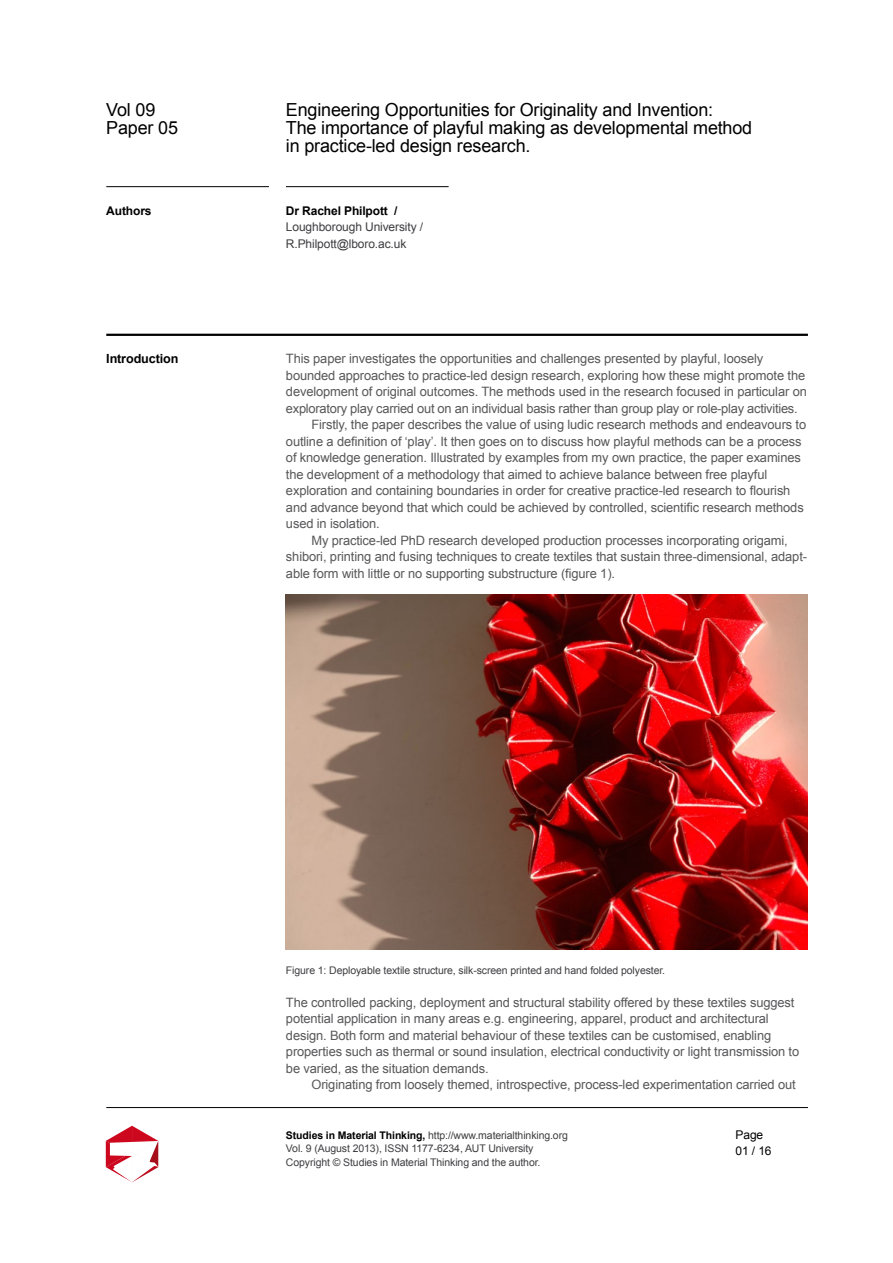
<style>
.page{position:relative;width:893px;height:1263px;background:#fff}
.page>*{position:absolute;margin:0;border:0;box-sizing:border-box;transform-origin:0 0}
.t1{font:18px/18px "Arial";letter-spacing:-.01em;color:#000}
.t2{font:12.9px/16.5px "Arial";letter-spacing:-.01em;color:#58585a}
.t3{font:700 12.6px "Arial";letter-spacing:-.01em;color:#000}
.t4{font:12px/16.5px "Arial";letter-spacing:-.01em;color:#3e3d40}
.t5{font:700 12px "Arial";letter-spacing:-.01em;color:#000}
.t6{font:12px/16.5px "Arial";letter-spacing:-.01em;color:#000}
.t7{font:10.5px/13.5px "Arial";letter-spacing:-.01em;color:#3e3d40}
.s1{font-weight:700;color:#000}
</style>
<div class="page">
<hr style="left:106px;top:1107px;width:702px;height:1px;background:#000">
<svg style="left:106px;top:1126px;width:52px;height:56px"></svg>
<hr style="left:106px;top:334px;width:702px;height:2px;background:#000">
<hr style="left:106px;top:186px;width:163px;height:1px;background:#000">
<hr style="left:286px;top:186px;width:163px;height:1px;background:#000">
<img style="left:286px;top:594px;width:522px;height:356px">
<h1 class="t1" style="left:106px;top:100px;width:73px">Vol 09<br>Paper 05</h1>
<h1 class="t1" style="left:286px;top:100px;width:468px">Engineering Opportunities for Originality and Invention:<br>The importance of playful making as developmental method in practice-led design research.</h1>
<p class="t5" style="left:106px;top:202px;width:47px">Authors</p>
<p class="t5" style="left:286px;top:202px;width:113px">Dr Rachel Philpott /</p>
<p class="t4" style="left:286px;top:219px;width:139px">Loughborough University /<br>R.Philpott@lboro.ac.uk</p>
<p class="t3" style="left:106px;top:350px;width:74px">Introduction</p>
<p class="t2" style="left:286px;top:350px;width:479px">This paper investigates the opportunities and challenges presented by playful, loosely</p>
<p class="t2" style="left:286px;top:367px;width:521px">bounded approaches to practice-led design research, exploring how these might promote the</p>
<p class="t2" style="left:286px;top:383px;width:522px">development of original outcomes. The methods used in the research focused in particular on</p>
<p class="t2" style="left:286px;top:400px;width:513px">exploratory play carried out on an individual basis rather than group play or role-play activities.</p>
<p class="t2" style="left:311px;top:416px;width:496px">Firstly, the paper describes the value of using ludic research methods and endeavours to</p>
<p class="t2" style="left:286px;top:433px;width:517px">outline a definition of ‘play’. It then goes on to discuss how playful methods can be a process</p>
<p class="t2" style="left:286px;top:449px;width:516px">of knowledge generation. Illustrated by examples from my own practice, the paper examines</p>
<p class="t2" style="left:286px;top:466px;width:483px">the development of a methodology that aimed to achieve balance between free playful</p>
<p class="t2" style="left:286px;top:482px;width:506px">exploration and containing boundaries in order for creative practice-led research to flourish</p>
<p class="t2" style="left:286px;top:499px;width:519px">and advance beyond that which could be achieved by controlled, scientific research methods</p>
<p class="t2" style="left:286px;top:515px;width:95px">used in isolation.</p>
<p class="t2" style="left:311px;top:532px;width:478px">My practice-led PhD research developed production processes incorporating origami,</p>
<p class="t2" style="left:286px;top:548px;width:523px">shibori, printing and fusing techniques to create textiles that sustain three-dimensional, adapt-</p>
<p class="t2" style="left:286px;top:565px;width:331px">able form with little or no supporting substructure (figure 1).</p>
<p class="t7" style="left:286px;top:963px;width:381px">Figure 1: Deployable textile structure, silk-screen printed and hand folded polyester.</p>
<p class="t2" style="left:286px;top:994px;width:515px">The controlled packing, deployment and structural stability offered by these textiles suggest potential application in many areas e.g. engineering, apparel, product and architectural design. Both form and material behaviour of these textiles can be customised, enabling properties such as thermal or sound insulation, electrical conductivity or light transmission to be varied, as the situation demands.</p>
<p class="t2" style="left:311px;top:1076px;width:486px">Originating from loosely themed, introspective, process-led experimentation carried out</p>
<p class="t7" style="left:286px;top:1128px;width:283px"><span class="s1">Studies in Material Thinking,</span> http://www.materialthinking.org<br>Vol. 9 (August 2013), ISSN 1177-6234, AUT University<br>Copyright © Studies in Material Thinking and the author.</p>
<p class="t6" style="left:736px;top:1126px;width:37px">Page<br>01 / 16</p>
</div>
